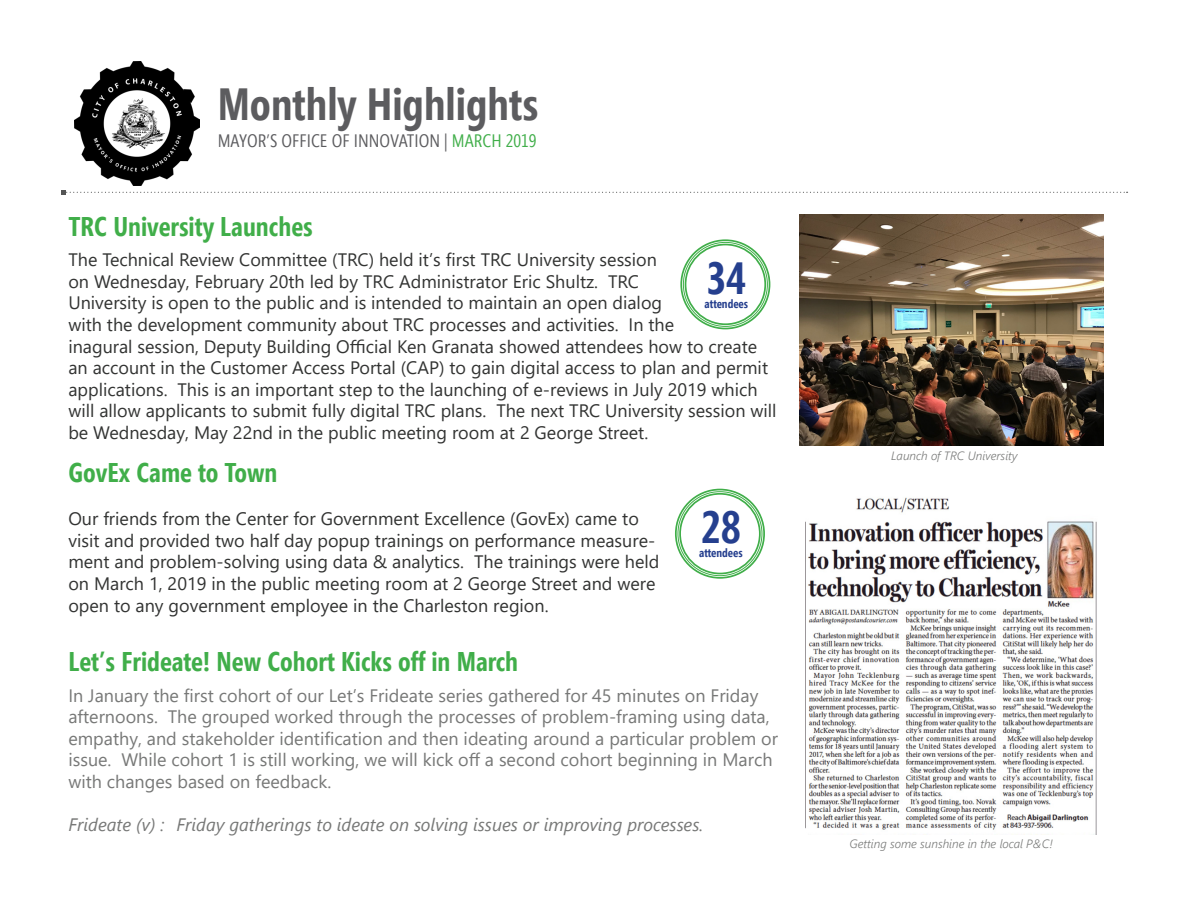
<style>
.page{position:relative;width:1188px;height:918px;background:#fff}
.page>*{position:absolute;margin:0;border:0;box-sizing:border-box;transform-origin:0 0}
.t1{font:700 45px "Segoe Condensed";color:#5c5c5f}
.t2{font:700 45px "Segoe Condensed";color:#253f8e}
.t3{font:700 27px "Segoe Condensed";color:#40ae49}
.t4{font:18px/21.6px "Segoe UI";color:#323332}
.t5{font:18px/21.6px "Segoe UI";color:#777877}
.t6{font:italic 18px "Segoe UI";color:#777877}
.t7{font:18px "Segoe Condensed";color:#5c5c5f}
.t8{font:italic 300 12px "Segoe UI";color:#777877}
.t9{font:700 12px "Segoe Condensed";color:#253f8e}
.s1{color:#40ae49}
</style>
<div class="page">
<svg style="left:61px;top:190px;width:1067px;height:5px"></svg>
<img style="left:75px;top:61px;width:125px;height:124px">
<img style="left:799px;top:214px;width:304px;height:232px">
<div style="left:680px;top:239px;width:90px;height:90px;border:2px solid #40ae49;border-radius:50%"></div>
<div style="left:685px;top:244px;width:81px;height:81px;border:2px solid #40ae49;border-radius:50%"></div>
<div style="left:675px;top:489px;width:90px;height:90px;border:2px solid #40ae49;border-radius:50%"></div>
<div style="left:679px;top:493px;width:82px;height:81px;border:2px solid #40ae49;border-radius:50%"></div>
<img style="left:805px;top:497px;width:292px;height:337px">
<p class="t1" style="left:218px;top:76px;width:322px">Monthly Highlights</p>
<p class="t7" style="left:218px;top:130px;width:320px">MAYOR’S OFFICE OF INNOVATION | <span class="s1">MARCH 2019</span></p>
<p class="t3" style="left:68px;top:209px;width:246px">TRC University Launches</p>
<p class="t4" style="left:68px;top:247px;width:710px">The Technical Review Committee (TRC) held it’s first TRC University session<br>on Wednesday, February 20th led by TRC Administrator Eric Shultz. TRC<br>University is open to the public and is intended to maintain an open dialog<br>with the development community about TRC processes and activities. In the<br>inagural session, Deputy Building Official Ken Granata showed attendees how to create an account in the Customer Access Portal (CAP) to gain digital access to plan and permit applications. This is an important step to the launching of e-reviews in July 2019 which will allow applicants to submit fully digital TRC plans. The next TRC University session will be Wednesday, May 22nd in the public meeting room at 2 George Street.</p>
<p class="t2" style="left:706px;top:250px;width:42px">34</p>
<p class="t9" style="left:705px;top:296px;width:45px">attendees</p>
<p class="t3" style="left:68px;top:456px;width:211px">GovEx Came to Town</p>
<p class="t4" style="left:68px;top:506px;width:592px">Our friends from the Center for Government Excellence (GovEx) came to visit and provided two half day popup trainings on performance measure&shy;ment and problem-solving using data &amp; analytics. The trainings were held on March 1, 2019 in the public meeting room at 2 George Street and were open to any government employee in the Charleston region.</p>
<p class="t2" style="left:701px;top:499px;width:42px">28</p>
<p class="t9" style="left:699px;top:546px;width:45px">attendees</p>
<p class="t3" style="left:68px;top:645px;width:451px">Let’s Frideate! New Cohort Kicks off in March</p>
<p class="t5" style="left:68px;top:683px;width:711px">In January the first cohort of our Let’s Frideate series gathered for 45 minutes on Friday afternoons. The grouped worked through the processes of problem-framing using data, empathy, and stakeholder identification and then ideating around a particular problem or issue. While cohort 1 is still working, we will kick off a second cohort beginning in March with changes based on feedback.</p>
<p class="t6" style="left:68px;top:808px;width:636px">Frideate (v) : Friday gatherings to ideate on solving issues or improving processes.</p>
<p class="t8" style="left:891px;top:445px;width:128px">Launch of TRC University</p>
<p class="t8" style="left:850px;top:832px;width:205px">Getting some sunshine in the local P&amp;C!</p>
</div>
